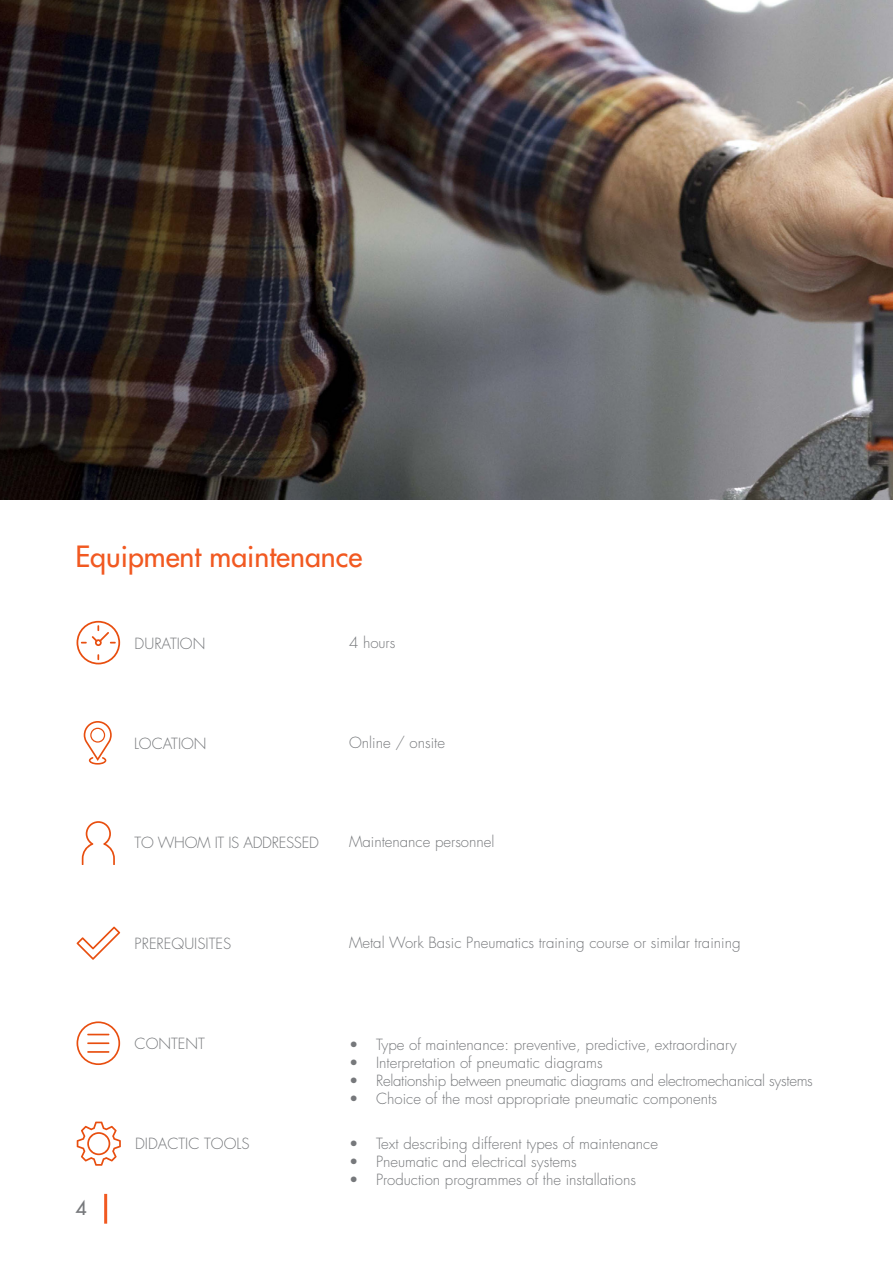
<style>
.page{position:relative;width:893px;height:1263px;background:#fff}
.page>*{position:absolute;margin:0;border:0;box-sizing:border-box;transform-origin:0 0}
.TITOLO_1{font:500 28.5px "Futura Std";color:#f15921}
.t1{font:500 19.5px "Futura Std";color:#76787b}
.BODY{font:300 15px "Futura Std";color:#76787b}
.BODY-2{font:300 15px "Futura Std";letter-spacing:-.02em;color:#76787b}
</style>
<div class="page">
<hr style="left:104px;top:1194px;width:3px;height:30px;background:#f15921">
<img style="left:0;top:0;width:893px;height:500px">
<svg style="left:77px;top:621px;width:43px;height:43px"></svg>
<svg style="left:82px;top:821px;width:33px;height:44px"></svg>
<svg style="left:77px;top:926px;width:43px;height:34px"></svg>
<svg style="left:77px;top:1021px;width:43px;height:44px"></svg>
<svg style="left:77px;top:1121px;width:44px;height:44px"></svg>
<svg style="left:84px;top:721px;width:28px;height:44px"></svg>
<div style="left:91px;top:728px;width:14px;height:14px;background:#fff;border-radius:50%"></div>
<div style="left:90px;top:728px;width:15px;height:15px;border:1px solid #e84e0f;border-radius:50%"></div>
<p class="TITOLO_1" style="left:75px;top:538px;width:288px">Equipment maintenance</p>
<h2 class="t1" style="left:75px;top:1196px;width:13px">4</h2>
<p class="BODY" style="left:135px;top:634px;width:72px">DURATION</p>
<p class="BODY" style="left:349px;top:633px;width:48px">4 hours</p>
<p class="BODY" style="left:134px;top:734px;width:74px">LOCATION</p>
<p class="BODY" style="left:349px;top:734px;width:98px">Online / onsite</p>
<p class="BODY-2" style="left:135px;top:833px;width:186px">TO WHOM IT IS ADDRESSED</p>
<p class="BODY" style="left:349px;top:832px;width:147px">Maintenance personnel</p>
<p class="BODY" style="left:135px;top:934px;width:98px">PREREQUISITES</p>
<p class="BODY" style="left:349px;top:933px;width:393px">Metal Work Basic Pneumatics training course or similar training</p>
<p class="BODY" style="left:135px;top:1034px;width:72px">CONTENT</p>
<p class="BODY" style="left:135px;top:1135px;width:116px">DIDACTIC TOOLS</p>
<p class="BODY" style="left:349px;top:1035px;width:389px">• Type of maintenance: preventive, predictive, extraordinary</p>
<p class="BODY" style="left:349px;top:1053px;width:255px">• Interpretation of pneumatic diagrams</p>
<p class="BODY-2" style="left:349px;top:1071px;width:465px">• Relationship between pneumatic diagrams and electromechanical systems</p>
<p class="BODY" style="left:349px;top:1089px;width:369px">• Choice of the most appropriate pneumatic components</p>
<p class="BODY" style="left:349px;top:1135px;width:310px">• Text describing different types of maintenance</p>
<p class="BODY" style="left:349px;top:1153px;width:229px">• Pneumatic and electrical systems</p>
<p class="BODY" style="left:349px;top:1171px;width:288px">• Production programmes of the installations</p>
</div>
